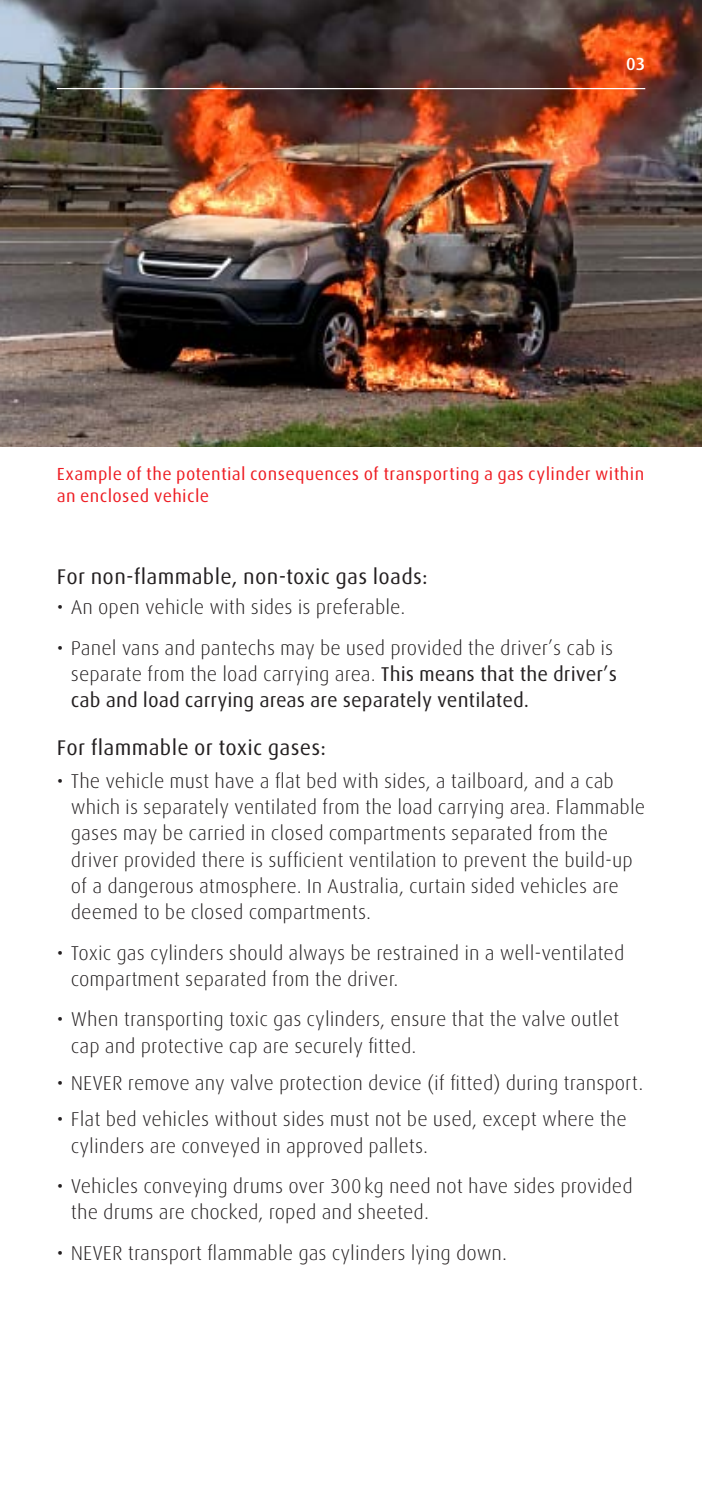
<style>
.page{position:relative;width:702px;height:1489px;background:#fff}
.page>*{position:absolute;margin:0;border:0;box-sizing:border-box;transform-origin:0 0}
.t1{font:21.25px "Linde Dax OT";letter-spacing:.01em;color:#231f20}
.t2{font:300 20px/26.2px "Linde Dax OT";color:#231f20}
.t3{font:17.5px/21.2px "Linde Dax OT";letter-spacing:.02em;color:#ee1d23}
.t4{font:500 17.5px "Linde Dax OT";color:#fff}
.s1{font-weight:400}
</style>
<div class="page">
<img style="left:0;top:0;width:702px;height:446px">
<hr style="left:57px;top:88px;width:588px;height:1px;background:#fff">
<p class="t4" style="left:626px;top:53px;width:21px">03</p>
<p class="t3" style="left:57px;top:463px;width:589px">Example of the potential consequences of transporting a gas cylinder within an enclosed vehicle</p>
<p class="t1" style="left:57px;top:563px;width:372px">For non-flammable, non-toxic gas loads:</p>
<p class="t2" style="left:57px;top:593px;width:350px"><span class="s1">•</span> An open vehicle with sides is preferable.</p>
<p class="t2" style="left:71px;top:633px;width:547px;text-indent:-14px"><span class="s1">•</span> Panel vans and pantechs may be used provided the driver’s cab is separate from the load carrying area. <span class="s1">This means that the driver’s cab and load carrying areas are separately ventilated.</span></p>
<p class="t1" style="left:57px;top:733px;width:271px">For flammable or toxic gases:</p>
<p class="t2" style="left:71px;top:767px;width:575px;text-indent:-14px"><span class="s1">•</span> The vehicle must have a flat bed with sides, a tailboard, and a cab which is separately ventilated from the load carrying area. Flammable gases may be carried in closed compartments separated from the driver provided there is sufficient ventilation to prevent the build-up of a dangerous atmosphere. In Australia, curtain sided vehicles are deemed to be closed compartments.</p>
<p class="t2" style="left:71px;top:938px;width:555px;text-indent:-14px"><span class="s1">•</span> Toxic gas cylinders should always be restrained in a well-ventilated compartment separated from the driver.</p>
<p class="t2" style="left:71px;top:1005px;width:550px;text-indent:-14px"><span class="s1">•</span> When transporting toxic gas cylinders, ensure that the valve outlet cap and protective cap are securely fitted.</p>
<p class="t2" style="left:57px;top:1068px;width:588px"><span class="s1">•</span> NEVER remove any valve protection device (if fitted) during transport.</p>
<p class="t2" style="left:71px;top:1105px;width:557px;text-indent:-14px"><span class="s1">•</span> Flat bed vehicles without sides must not be used, except where the cylinders are conveyed in approved pallets.</p>
<p class="t2" style="left:71px;top:1172px;width:563px;text-indent:-14px"><span class="s1">•</span> Vehicles conveying drums over 300kg need not have sides provided the drums are chocked, roped and sheeted.</p>
<p class="t2" style="left:57px;top:1238px;width:452px"><span class="s1">•</span> NEVER transport flammable gas cylinders lying down.</p>
</div>
